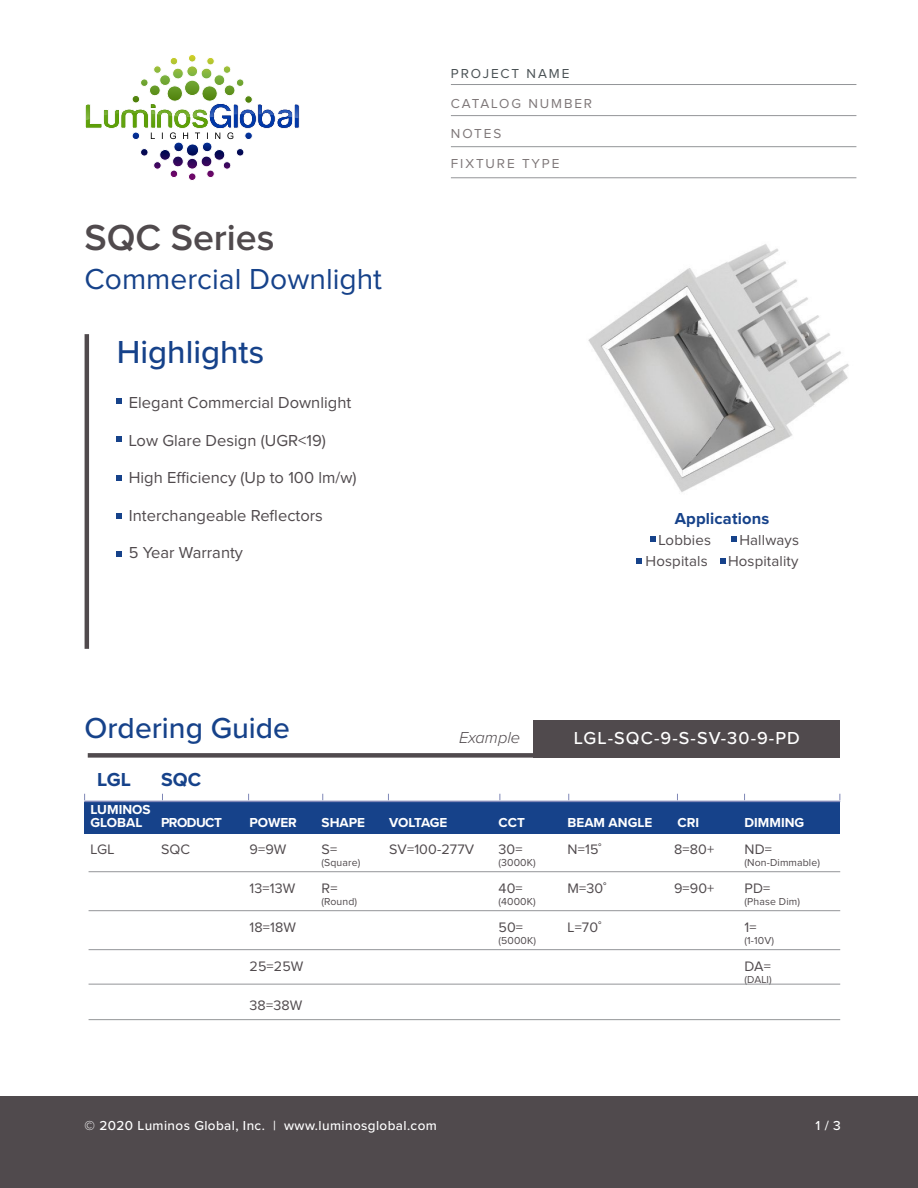
<style>
.page{position:relative;width:918px;height:1188px;background:#fff}
.page>*{position:absolute;margin:0;border:0;box-sizing:border-box;transform-origin:0 0}
.t1{font:600 37.5px "Proxima Nova";color:#504a4d}
.t2{font:500 33px "Proxima Nova";color:#16428a}
.t3{font:30px "Proxima Nova";color:#16428a}
.t4{font:500 30px "Proxima Nova";color:#16428a}
.t5{font:700 19.5px "Proxima Nova";color:#16428a}
.t6{font:500 18px "Proxima Nova";letter-spacing:.06em;color:#fff}
.t7{font:16.5px "Proxima Nova";color:#504a4d}
.t8{font:700 16.5px "Proxima Nova";letter-spacing:.01em;color:#16428a}
.t9{font:italic 300 16.5px "Proxima Nova";color:#504a4d}
.t10{font:15px "Proxima Nova";letter-spacing:.01em;color:#504a4d}
.t11{font:14.25px "Proxima Nova";letter-spacing:.01em;color:#504a4d}
.t12{font:500 13.5px "Proxima Nova";letter-spacing:.03em;color:#fff}
.t13{font:700 13.5px/13.5px "Proxima Nova";color:#fff}
.t14{font:13.5px "Proxima Nova";letter-spacing:.14em;color:#7e7778}
.t15{font:13.5px "Proxima Nova";letter-spacing:.14em;color:#495154}
.t16{font:700 13.5px "Proxima Nova";letter-spacing:-.04em;color:#fff}
.t17{font:700 13.5px "Proxima Nova";letter-spacing:-.025em;color:#fff}
.t18{font:10.5px "Proxima Nova";letter-spacing:.01em;color:#504a4d}
</style>
<div class="page">
<img style="left:588px;top:244px;width:261px;height:248px">
<div style="left:84px;top:802px;width:756px;height:32px;background:#16428a"></div>
<hr style="left:85px;top:334px;width:4px;height:315px;background:#504a4d">
<svg style="left:117px;top:399px;width:5px;height:5px"></svg>
<svg style="left:117px;top:437px;width:5px;height:5px"></svg>
<svg style="left:117px;top:475px;width:5px;height:5px"></svg>
<svg style="left:117px;top:513px;width:5px;height:5px"></svg>
<svg style="left:117px;top:551px;width:5px;height:5px"></svg>
<div style="left:88px;top:753px;width:594px;height:5px;background:#504a4d"></div>
<div style="left:534px;top:720px;width:306px;height:38px;background:#504a4d"></div>
<div style="left:0;top:1096px;width:918px;height:92px;background:#504a4d"></div>
<hr style="left:89px;top:871px;width:751px;height:1px;background:#939598">
<hr style="left:89px;top:949px;width:751px;height:1px;background:#939598">
<hr style="left:89px;top:984px;width:751px;height:1px;background:#939598">
<hr style="left:89px;top:910px;width:751px;height:1px;background:#939598">
<hr style="left:451px;top:84px;width:405px;height:1px;background:#939598">
<hr style="left:451px;top:115px;width:405px;height:1px;background:#939598">
<hr style="left:451px;top:146px;width:405px;height:1px;background:#939598">
<hr style="left:451px;top:177px;width:405px;height:1px;background:#939598">
<hr style="left:84px;top:801px;width:756px;height:1px;background:#7f87b7">
<svg style="left:650px;top:537px;width:5px;height:5px"></svg>
<svg style="left:731px;top:537px;width:6px;height:5px"></svg>
<svg style="left:637px;top:558px;width:5px;height:6px"></svg>
<svg style="left:721px;top:558px;width:5px;height:6px"></svg>
<svg style="left:85px;top:54px;width:215px;height:127px"></svg>
<hr style="left:89px;top:1019px;width:751px;height:1px;background:#939598">
<h1 class="t1" style="left:85px;top:221px;width:192px">SQC Series</h1>
<h3 class="t3" style="left:85px;top:266px;width:299px">Commercial Downlight</h3>
<h2 class="t2" style="left:117px;top:328px;width:149px">Highlights</h2>
<p class="t7" style="left:129px;top:395px;width:224px">Elegant Commercial Downlight</p>
<p class="t7" style="left:129px;top:433px;width:199px">Low Glare Design (UGR&lt;19)</p>
<p class="t7" style="left:129px;top:470px;width:229px">High Efficiency (Up to 100 lm/w)</p>
<p class="t7" style="left:129px;top:508px;width:196px">Interchangeable Reflectors</p>
<p class="t7" style="left:129px;top:545px;width:116px">5 Year Warranty</p>
<h3 class="t4" style="left:85px;top:706px;width:207px">Ordering Guide</h3>
<p class="t5" style="left:97px;top:768px;width:35px">LGL</p>
<p class="t5" style="left:161px;top:768px;width:42px">SQC</p>
<p class="t15" style="left:451px;top:67px;width:120px">PROJECT NAME</p>
<p class="t14" style="left:451px;top:97px;width:143px">CATALOG NUMBER</p>
<p class="t14" style="left:451px;top:127px;width:52px">NOTES</p>
<p class="t14" style="left:451px;top:157px;width:110px">FIXTURE TYPE</p>
<p class="t8" style="left:675px;top:509px;width:96px">Applications</p>
<p class="t10" style="left:658px;top:533px;width:54px">Lobbies</p>
<p class="t10" style="left:739px;top:533px;width:61px">Hallways</p>
<p class="t10" style="left:646px;top:554px;width:64px">Hospitals</p>
<p class="t10" style="left:728px;top:554px;width:72px">Hospitality</p>
<p class="t9" style="left:459px;top:726px;width:63px">Example</p>
<p class="t6" style="left:574px;top:725px;width:228px">LGL-SQC-9-S-SV-30-9-PD</p>
<p class="t13" style="left:91px;top:803px;width:62px">LUMINOS<br>GLOBAL</p>
<p class="t16" style="left:161px;top:815px;width:62px">PRODUCT</p>
<p class="t13" style="left:250px;top:816px;width:49px">POWER</p>
<p class="t13" style="left:322px;top:816px;width:45px">SHAPE</p>
<p class="t17" style="left:389px;top:815px;width:60px">VOLTAGE</p>
<p class="t13" style="left:499px;top:816px;width:28px">CCT</p>
<p class="t13" style="left:568px;top:816px;width:86px">BEAM ANGLE</p>
<p class="t13" style="left:678px;top:816px;width:23px">CRI</p>
<p class="t13" style="left:745px;top:816px;width:61px">DIMMING</p>
<p class="t11" style="left:91px;top:843px;width:26px">LGL</p>
<p class="t11" style="left:161px;top:843px;width:31px">SQC</p>
<p class="t11" style="left:250px;top:843px;width:38px">9=9W</p>
<p class="t11" style="left:322px;top:843px;width:17px">S=</p>
<p class="t11" style="left:389px;top:843px;width:87px">SV=100-277V</p>
<p class="t11" style="left:499px;top:843px;width:26px">30=</p>
<p class="t11" style="left:568px;top:843px;width:35px">N=15˚</p>
<p class="t11" style="left:674px;top:843px;width:42px">8=80+</p>
<p class="t11" style="left:745px;top:843px;width:29px">ND=</p>
<p class="t18" style="left:322px;top:858px;width:40px">(Square)</p>
<p class="t18" style="left:499px;top:858px;width:39px">(3000K)</p>
<p class="t18" style="left:745px;top:858px;width:77px">(Non-Dimmable)</p>
<p class="t11" style="left:250px;top:882px;width:47px">13=13W</p>
<p class="t11" style="left:322px;top:882px;width:17px">R=</p>
<p class="t11" style="left:499px;top:882px;width:26px">40=</p>
<p class="t11" style="left:568px;top:882px;width:40px">M=30˚</p>
<p class="t11" style="left:674px;top:882px;width:42px">9=90+</p>
<p class="t11" style="left:745px;top:882px;width:27px">PD=</p>
<p class="t18" style="left:322px;top:897px;width:37px">(Round)</p>
<p class="t18" style="left:499px;top:897px;width:39px">(4000K)</p>
<p class="t18" style="left:745px;top:897px;width:57px">(Phase Dim)</p>
<p class="t11" style="left:250px;top:921px;width:48px">18=18W</p>
<p class="t11" style="left:499px;top:921px;width:26px">50=</p>
<p class="t11" style="left:568px;top:921px;width:35px">L=70˚</p>
<p class="t11" style="left:745px;top:921px;width:14px">1=</p>
<p class="t18" style="left:499px;top:936px;width:39px">(5000K)</p>
<p class="t18" style="left:745px;top:936px;width:31px">(1-10V)</p>
<p class="t11" style="left:250px;top:960px;width:55px">25=25W</p>
<p class="t11" style="left:745px;top:960px;width:28px">DA=</p>
<p class="t18" style="left:745px;top:975px;width:29px">(DALI)</p>
<p class="t11" style="left:250px;top:999px;width:54px">38=38W</p>
<p class="t12" style="left:85px;top:1115px;width:354px">© 2020 Luminos Global, Inc. | www.luminosglobal.com</p>
<p class="t12" style="left:816px;top:1115px;width:27px">1 / 3</p>
</div>
